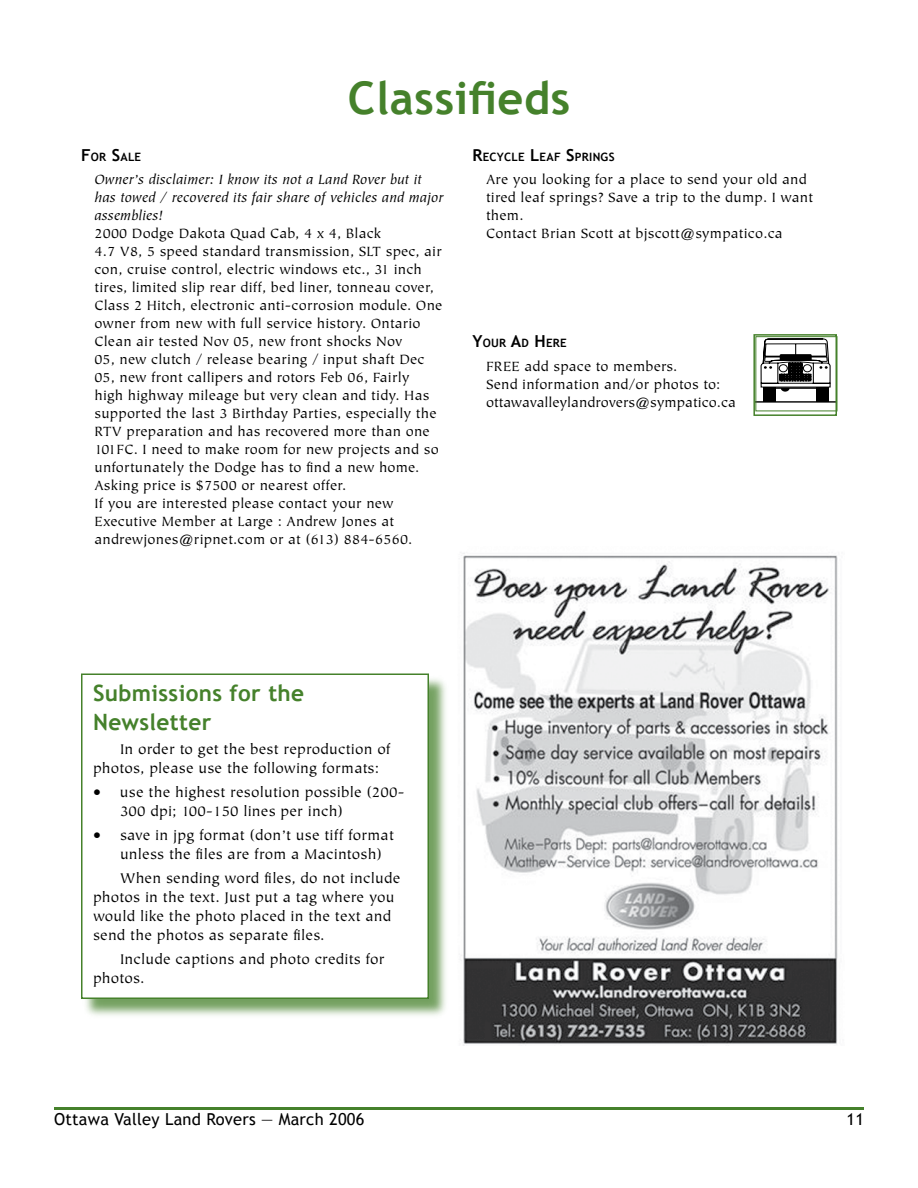
<style>
.page{position:relative;width:918px;height:1188px;background:#fff}
.page>*{position:absolute;margin:0;border:0;box-sizing:border-box;transform-origin:0 0}
.t1{font:700 45px "Trebuchet MS";letter-spacing:.015em;color:#45812b}
.t2{font:700 22.5px/28.8px "Trebuchet MS";letter-spacing:.015em;color:#45812b}
.t3{font:900 16.8px/16px "Helvetica";color:#000;scale:1.13 1}
.t4{font:16.5px "Trebuchet MS";letter-spacing:.015em;color:#000}
.t5{font:15.75px/18.9px "Tiepolo";letter-spacing:.015em;color:#000}
.t6{font:15px/18px "Tiepolo";letter-spacing:.015em;color:#000}
.t7{font:italic 15px/18px "Tiepolo";letter-spacing:.015em;color:#000}
.t8{font:700 11.55px "Trebuchet MS";letter-spacing:.02em;color:#000}
.s1{font-size:16.5px}
</style>
<div class="page">
<hr style="left:54px;top:1107px;width:810px;height:3px;background:#45812b">
<hr style="left:756px;top:401px;width:81px;height:2px;background:#000">
<div style="left:764px;top:387px;width:12px;height:15px;background:#000"></div>
<div style="left:817px;top:387px;width:12px;height:15px;background:#000"></div>
<svg style="left:761px;top:339px;width:70px;height:53px"></svg>
<div style="left:753px;top:334px;width:84px;height:82px;border:2px solid #45812b"></div>
<img style="left:461px;top:553px;width:377px;height:493px">
<div style="left:82px;top:675px;width:367px;height:343px;background:#45812b;opacity:.75"></div>
<div style="left:82px;top:674px;width:346px;height:324px;background:#fff"></div>
<div style="left:81px;top:674px;width:348px;height:325px;border:2px solid #45812b"></div>
<h1 class="t1" style="left:348px;top:70px;width:224px">Classifieds</h1>
<p class="t8" style="left:81px;top:149px;width:62px"><span class="s1">F</span>or <span class="s1">S</span>ale</p>
<p class="t7" style="left:94px;top:171px;width:351px">Owner’s disclaimer: I know its not a Land Rover but it has towed / recovered its fair share of vehicles and major assemblies!</p>
<p class="t6" style="left:94px;top:225px;width:349px">2000 Dodge Dakota Quad Cab, 4 x 4, Black<br>4.7 V8, 5 speed standard transmission, SLT spec, air con, cruise control, electric windows etc., 31 inch tires, limited slip rear diff, bed liner, tonneau cover, Class 2 Hitch, electronic anti-corrosion module. One owner from new with full service history. Ontario Clean air tested Nov 05, new front shocks Nov<br>05, new clutch / release bearing / input shaft Dec 05, new front callipers and rotors Feb 06, Fairly<br>high highway mileage but very clean and tidy. Has supported the last 3 Birthday Parties, especially the RTV preparation and has recovered more than one 101FC. I need to make room for new projects and so unfortunately the Dodge has to find a new home.<br>Asking price is $7500 or nearest offer.<br>If you are interested please contact your new Executive Member at Large : Andrew Jones at andrewjones@ripnet.com or at (613) 884-6560.</p>
<p class="t8" style="left:472px;top:149px;width:143px"><span class="s1">R</span>ecycle <span class="s1">L</span>eaf <span class="s1">S</span>prings</p>
<p class="t6" style="left:486px;top:171px;width:329px">Are you looking for a place to send your old and tired leaf springs? Save a trip to the dump. I want them.<br>Contact Brian Scott at bjscott@sympatico.ca</p>
<p class="t8" style="left:472px;top:336px;width:96px"><span class="s1">Y</span>our <span class="s1">A</span>d <span class="s1">H</span>ere</p>
<p class="t6" style="left:486px;top:357px;width:251px">FREE add space to members.<br>Send information and/or photos to: ottawavalleylandrovers@sympatico.ca</p>
<p class="t3" style="left:667px;top:369px;width:79px">LAND<br>ROVERS</p>
<h2 class="t2" style="left:93px;top:678px;width:213px">Submissions for the<br>Newsletter</h2>
<p class="t5" style="left:93px;top:740px;width:299px;text-indent:27px">In order to get the best reproduction of photos, please use the following formats:</p>
<p class="t5" style="left:120px;top:783px;width:286px;text-indent:-27px">• use the highest resolution possible (200-<br>300 dpi; 100-150 lines per inch)</p>
<p class="t5" style="left:120px;top:826px;width:275px;text-indent:-27px">• save in jpg format (don’t use tiff format unless the files are from a Macintosh)</p>
<p class="t5" style="left:93px;top:870px;width:309px;text-indent:27px">When sending word files, do not include photos in the text. Just put a tag where you would like the photo placed in the text and send the photos as separate files.</p>
<p class="t5" style="left:93px;top:951px;width:293px;text-indent:27px">Include captions and photo credits for photos.</p>
<p class="t4" style="left:54px;top:1109px;width:312px">Ottawa Valley Land Rovers — March 2006</p>
<p class="t4" style="left:846px;top:1109px;width:19px">11</p>
</div>
